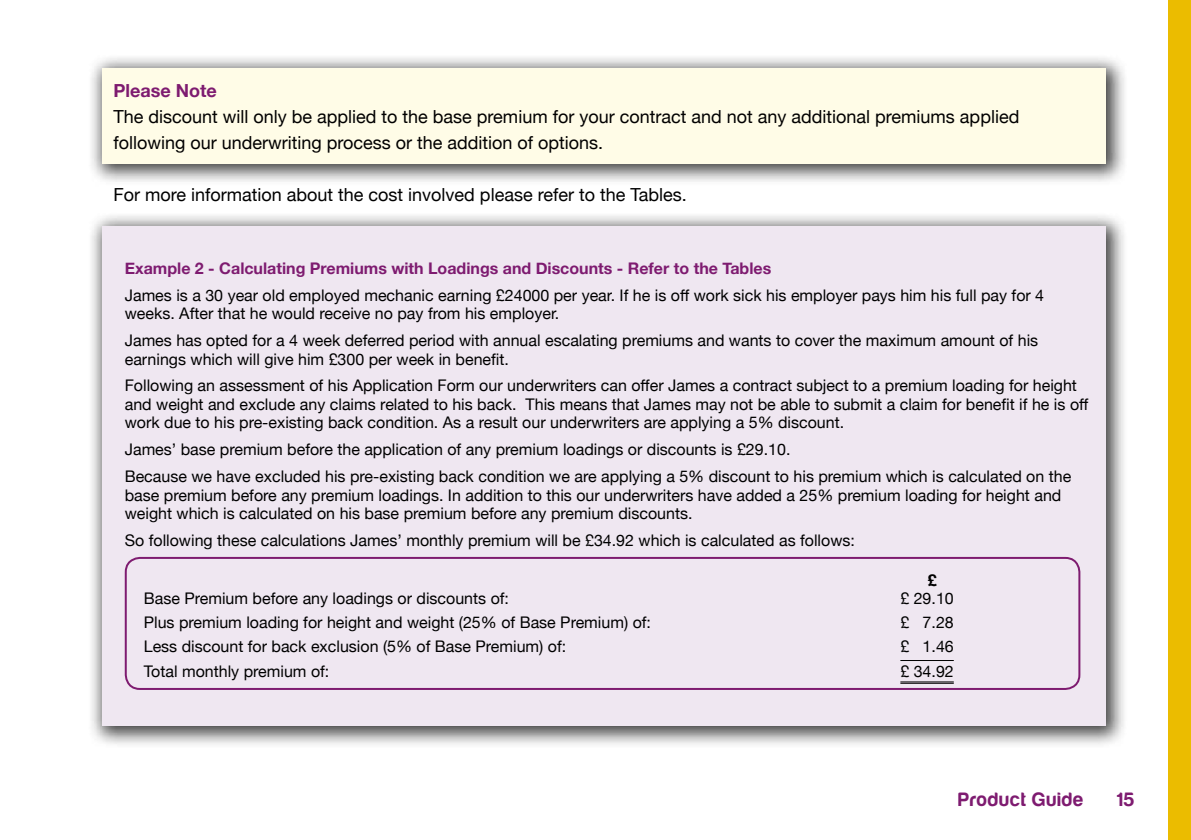
<style>
.page{position:relative;width:1191px;height:840px;background:#fff}
.page>*{position:absolute;margin:0;border:0;box-sizing:border-box;transform-origin:0 0}
.t1{font:20px "Harabara";letter-spacing:.065em;color:#7e1b70}
.t2{font:18px/26px "Helvetica Neue";color:#000}
.t3{font:700 18px "Helvetica Neue";color:#7e1b70}
.t4{font:16px/18.4px "Helvetica Neue";color:#000}
.t5{font:700 16px "Helvetica Neue";color:#7e1b70}
.t6{font:700 16px "Helvetica Neue";color:#000}
</style>
<div class="page">
<div style="left:1168px;top:0;width:23px;height:839px;background:#ebbc00"></div>
<div style="left:88px;top:54px;width:1040px;height:132px;background:#000;opacity:.75"></div>
<div style="left:102px;top:68px;width:1004px;height:96px;background:#fffce7"></div>
<div style="left:88px;top:211px;width:1040px;height:537px;background:#000;opacity:.75"></div>
<div style="left:102px;top:226px;width:1004px;height:499px;background:#efe7f1"></div>
<hr style="left:900px;top:659px;width:53px;height:1px;background:#000">
<hr style="left:900px;top:681px;width:53px;height:1px;background:#000">
<hr style="left:900px;top:682px;width:53px;height:1px;background:#000">
<div style="left:125px;top:556px;width:955px;height:133px;border:2px solid #7e1b70;border-radius:14px"></div>
<p class="t3" style="left:113px;top:76px;width:105px">Please Note</p>
<p class="t2" style="left:113px;top:104px;width:907px">The discount will only be applied to the base premium for your contract and not any additional premiums applied following our underwriting process or the addition of options.</p>
<p class="t2" style="left:113px;top:182px;width:575px">For more information about the cost involved please refer to the Tables.</p>
<p class="t5" style="left:125px;top:255px;width:648px">Example 2 - Calculating Premiums with Loadings and Discounts - Refer to the Tables</p>
<p class="t4" style="left:125px;top:286px;width:921px">James is a 30 year old employed mechanic earning £24000 per year. If he is off work sick his employer pays him his full pay for 4 weeks. After that he would receive no pay from his employer.</p>
<p class="t4" style="left:125px;top:332px;width:915px">James has opted for a 4 week deferred period with annual escalating premiums and wants to cover the maximum amount of his earnings which will give him £300 per week in benefit.</p>
<p class="t4" style="left:125px;top:377px;width:965px">Following an assessment of his Application Form our underwriters can offer James a contract subject to a premium loading for height and weight and exclude any claims related to his back. This means that James may not be able to submit a claim for benefit if he is off work due to his pre-existing back condition. As a result our underwriters are applying a 5% discount.</p>
<p class="t4" style="left:125px;top:437px;width:948px;line-height:26.8px">James’ base premium before the application of any premium loadings or discounts is £29.10.<br>Because we have excluded his pre-existing back condition we are applying a 5% discount to his premium which is calculated on the</p>
<p class="t4" style="left:125px;top:486px;width:938px">base premium before any premium loadings. In addition to this our underwriters have added a 25% premium loading for height and weight which is calculated on his base premium before any premium discounts.</p>
<p class="t4" style="left:125px;top:531px;width:731px">So following these calculations James’ monthly premium will be £34.92 which is calculated as follows:</p>
<p class="t6" style="left:928px;top:567px;width:10px">£</p>
<p class="t4" style="left:144px;top:590px;width:367px">Base Premium before any loadings or discounts of:</p>
<p class="t4" style="left:900px;top:590px;width:55px">£ 29.10</p>
<p class="t4" style="left:144px;top:614px;width:509px">Plus premium loading for height and weight (25% of Base Premium) of:</p>
<p class="t4" style="left:900px;top:614px;width:55px">£ 7.28</p>
<p class="t4" style="left:144px;top:638px;width:424px">Less discount for back exclusion (5% of Base Premium) of:</p>
<p class="t4" style="left:900px;top:638px;width:55px">£ 1.46</p>
<p class="t4" style="left:144px;top:662px;width:187px">Total monthly premium of:</p>
<p class="t4" style="left:900px;top:662px;width:55px">£ 34.92</p>
<p class="t1" style="left:958px;top:788px;width:126px">Product Guide</p>
<p class="t1" style="left:1117px;top:788px;width:19px">15</p>
</div>
